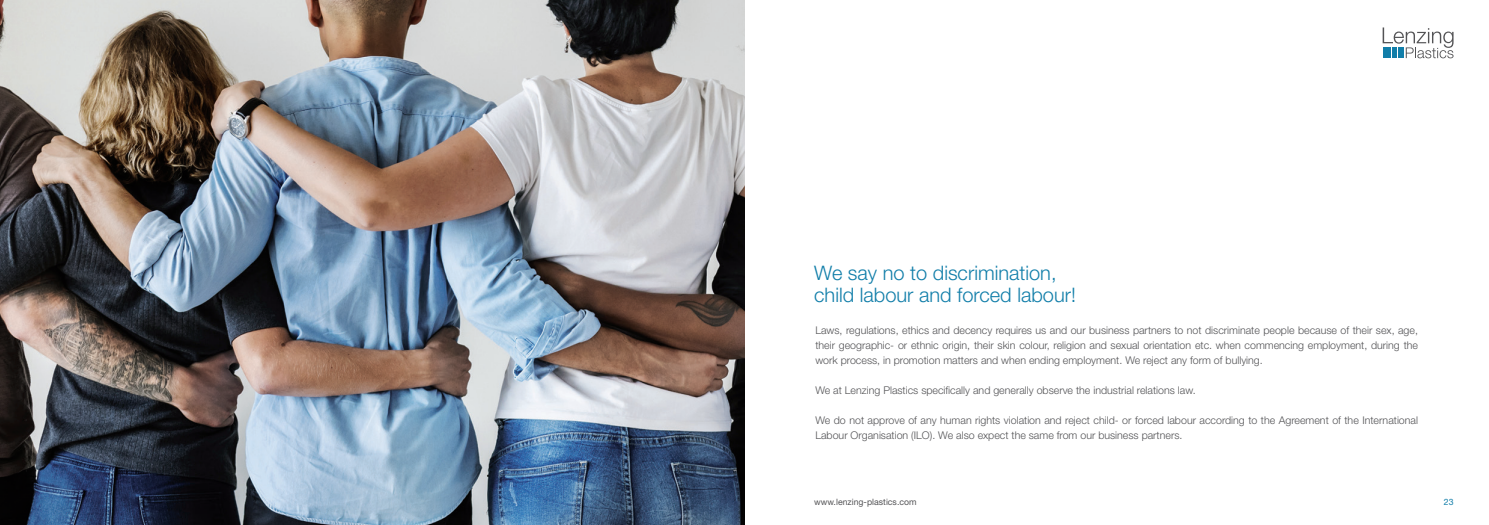
<style>
.page{position:relative;width:1489px;height:525px;background:#fff}
.page>*{position:absolute;margin:0;border:0;box-sizing:border-box;transform-origin:0 0}
.t1{font:300 20px "Helvetica Neue LT Pro";color:#117ea9}
.t2{font:300 10.62px/15px "Helvetica Neue LT Pro";color:#535355;text-align:justify}
.t3{font:8.75px "Helvetica Neue LT Pro";color:#535355}
.t4{font:8.75px "Helvetica Neue LT Pro";color:#117ea9}
</style>
<div class="page">
<svg style="left:1382px;top:27px;width:71px;height:31px"></svg>
<img style="left:0;top:0;width:744px;height:524px">
<p class="t1" style="left:814px;top:261px;width:244px">We say no to discrimination,</p>
<p class="t1" style="left:814px;top:282px;width:263px">child labour and forced labour!</p>
<p class="t2" style="left:815px;top:322px;width:604px">Laws, regulations, ethics and decency requires us and our business partners to not discriminate people because of their sex, age, their geographic- or ethnic origin, their skin colour, religion and sexual orientation etc. when commencing employment, during the work process, in promotion matters and when ending employment. We reject any form of bullying.</p>
<p class="t2" style="left:815px;top:382px;width:382px">We at Lenzing Plastics specifically and generally observe the industrial relations law.</p>
<p class="t2" style="left:815px;top:412px;width:604px">We do not approve of any human rights violation and reject child- or forced labour according to the Agreement of the International<br>Labour Organisation (ILO). We also expect the same from our business partners.</p>
<p class="t3" style="left:814px;top:496px;width:104px">www.lenzing-plastics.com</p>
<p class="t4" style="left:1443px;top:496px;width:11px">23</p>
</div>
